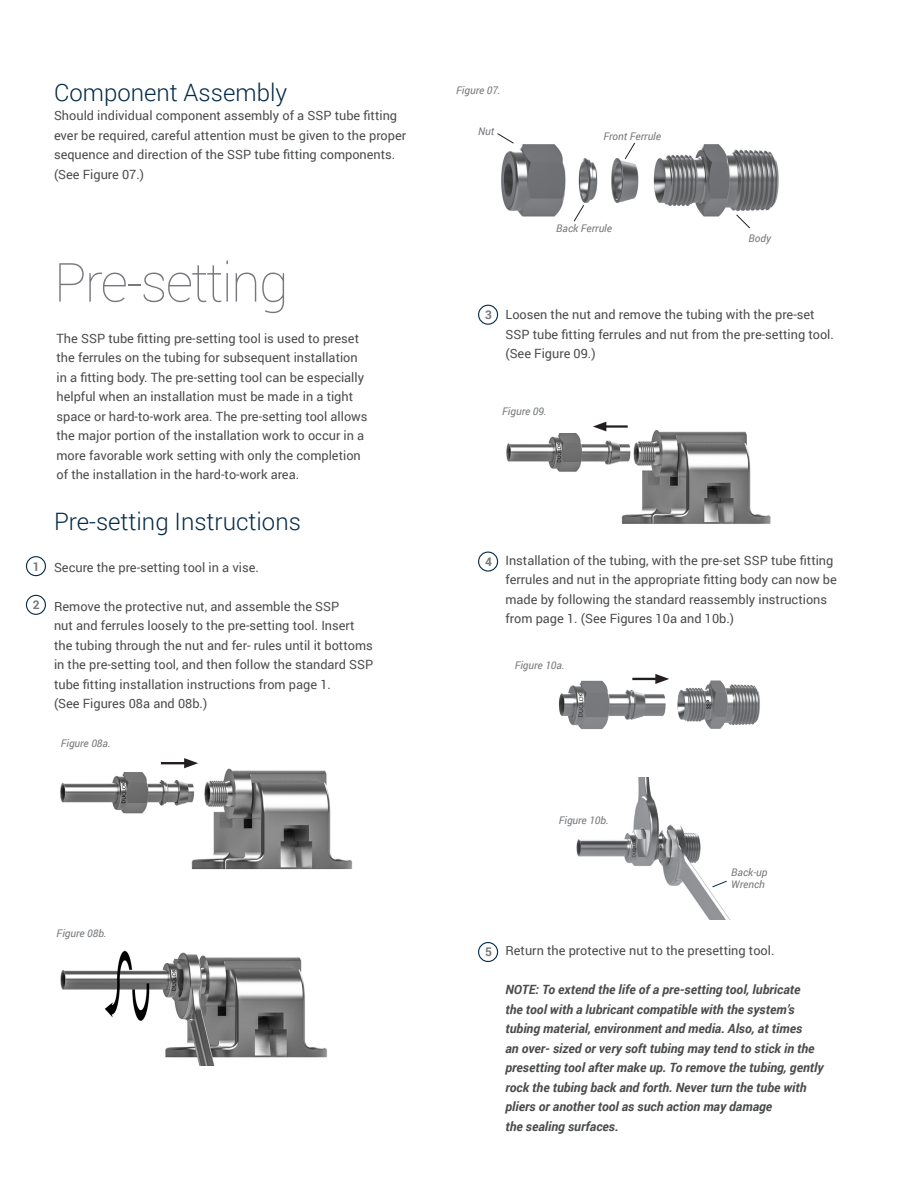
<style>
.page{position:relative;width:918px;height:1188px;background:#fff}
.page>*{position:absolute;margin:0;border:0;box-sizing:border-box;transform-origin:0 0}
.t1{font:100 54px "Roboto";letter-spacing:-.03em;color:#76787b}
.t2{font:300 24px "Roboto";color:#042a47}
.t3{font:12.75px/19.5px "Roboto";color:#4b4c4d}
.t4{font:italic 700 12.75px/19.5px "Roboto";color:#4b4c4d}
.t5{font:700 12px "Roboto";color:#76787b}
.t6{font:italic 10.5px "Roboto";color:#76787b}
</style>
<div class="page">
<img style="left:506px;top:422px;width:265px;height:102px">
<img style="left:60px;top:763px;width:293px;height:107px">
<div style="left:478px;top:552px;width:20px;height:20px;border:1px solid #042a47;border-radius:50%"></div>
<div style="left:478px;top:942px;width:20px;height:20px;border:1px solid #042a47;border-radius:50%"></div>
<div style="left:478px;top:305px;width:20px;height:20px;border:1px solid #042a47;border-radius:50%"></div>
<img style="left:576px;top:778px;width:154px;height:142px">
<svg style="left:712px;top:880px;width:16px;height:8px"></svg>
<div style="left:26px;top:556px;width:20px;height:20px;border:1px solid #042a47;border-radius:50%"></div>
<div style="left:26px;top:595px;width:20px;height:20px;border:1px solid #042a47;border-radius:50%"></div>
<img style="left:501px;top:144px;width:278px;height:73px">
<svg style="left:736px;top:214px;width:15px;height:15px"></svg>
<svg style="left:573px;top:204px;width:12px;height:18px"></svg>
<svg style="left:497px;top:133px;width:17px;height:11px"></svg>
<svg style="left:624px;top:142px;width:12px;height:18px"></svg>
<hr style="left:602px;top:425px;width:26px;height:3px;background:#231f20">
<svg style="left:593px;top:422px;width:13px;height:9px"></svg>
<hr style="left:161px;top:762px;width:28px;height:2px;background:#231f20">
<svg style="left:184px;top:758px;width:14px;height:10px"></svg>
<img style="left:558px;top:676px;width:202px;height:54px">
<img style="left:60px;top:950px;width:267px;height:115px">
<p class="t2" style="left:54px;top:76px;width:235px">Component Assembly</p>
<p class="t3" style="left:54px;top:105px;width:354px">Should individual component assembly of a SSP tube fitting ever be required, careful attention must be given to the proper sequence and direction of the SSP tube fitting components. (See Figure 07.)</p>
<p class="t5" style="left:33px;top:558px;width:8px">1</p>
<p class="t5" style="left:33px;top:597px;width:8px">2</p>
<p class="t1" style="left:54px;top:245px;width:236px">Pre-setting</p>
<p class="t3" style="left:57px;top:328px;width:313px">The SSP tube fitting pre-setting tool is used to preset the ferrules on the tubing for subsequent installation in a fitting body. The pre-setting tool can be especially helpful when an installation must be made in a tight space or hard-to-work area. The pre-setting tool allows the major portion of the installation work to occur in a more favorable work setting with only the completion of the installation in the hard-to-work area.</p>
<p class="t2" style="left:54px;top:504px;width:248px">Pre-setting Instructions</p>
<p class="t3" style="left:54px;top:557px;width:206px">Secure the pre-setting tool in a vise.</p>
<p class="t3" style="left:54px;top:596px;width:321px">Remove the protective nut, and assemble the SSP<br>nut and ferrules loosely to the pre-setting tool. Insert the tubing through the nut and fer- rules until it bottoms in the pre-setting tool, and then follow the standard SSP tube fitting installation instructions from page 1.<br>(See Figures 08a and 08b.)</p>
<p class="t6" style="left:61px;top:736px;width:51px">Figure 08a.</p>
<p class="t6" style="left:57px;top:925px;width:52px">Figure 08b.</p>
<p class="t6" style="left:456px;top:83px;width:46px">Figure 07.</p>
<p class="t6" style="left:478px;top:124px;width:18px">Nut</p>
<p class="t6" style="left:604px;top:129px;width:59px">Front Ferrule</p>
<p class="t6" style="left:556px;top:221px;width:57px">Back Ferrule</p>
<p class="t6" style="left:749px;top:230px;width:24px">Body</p>
<p class="t5" style="left:485px;top:306px;width:8px">3</p>
<p class="t3" style="left:505px;top:305px;width:330px">Loosen the nut and remove the tubing with the pre-set<br>SSP tube fitting ferrules and nut from the pre-setting tool.</p>
<p class="t3" style="left:505px;top:344px;width:92px">(See Figure 09.)</p>
<p class="t6" style="left:502px;top:404px;width:46px">Figure 09.</p>
<p class="t5" style="left:485px;top:553px;width:8px">4</p>
<p class="t3" style="left:505px;top:550px;width:333px">Installation of the tubing, with the pre-set SSP tube fitting ferrules and nut in the appropriate fitting body can now be made by following the standard reassembly instructions from page 1. (See Figures 10a and 10b.)</p>
<p class="t6" style="left:515px;top:658px;width:51px">Figure 10a.</p>
<p class="t6" style="left:559px;top:813px;width:52px">Figure 10b.</p>
<p class="t6" style="left:731px;top:864px;width:38px">Back-up</p>
<p class="t6" style="left:731px;top:877px;width:35px">Wrench</p>
<p class="t5" style="left:485px;top:943px;width:8px">5</p>
<p class="t3" style="left:505px;top:941px;width:271px">Return the protective nut to the presetting tool.</p>
<p class="t4" style="left:505px;top:980px;width:320px">NOTE: To extend the life of a pre-setting tool, lubricate<br>the tool with a lubricant compatible with the system’s tubing material, environment and media. Also, at times<br>an over- sized or very soft tubing may tend to stick in the presetting tool after make up. To remove the tubing, gently rock the tubing back and forth. Never turn the tube with pliers or another tool as such action may damage<br>the sealing surfaces.</p>
</div>
